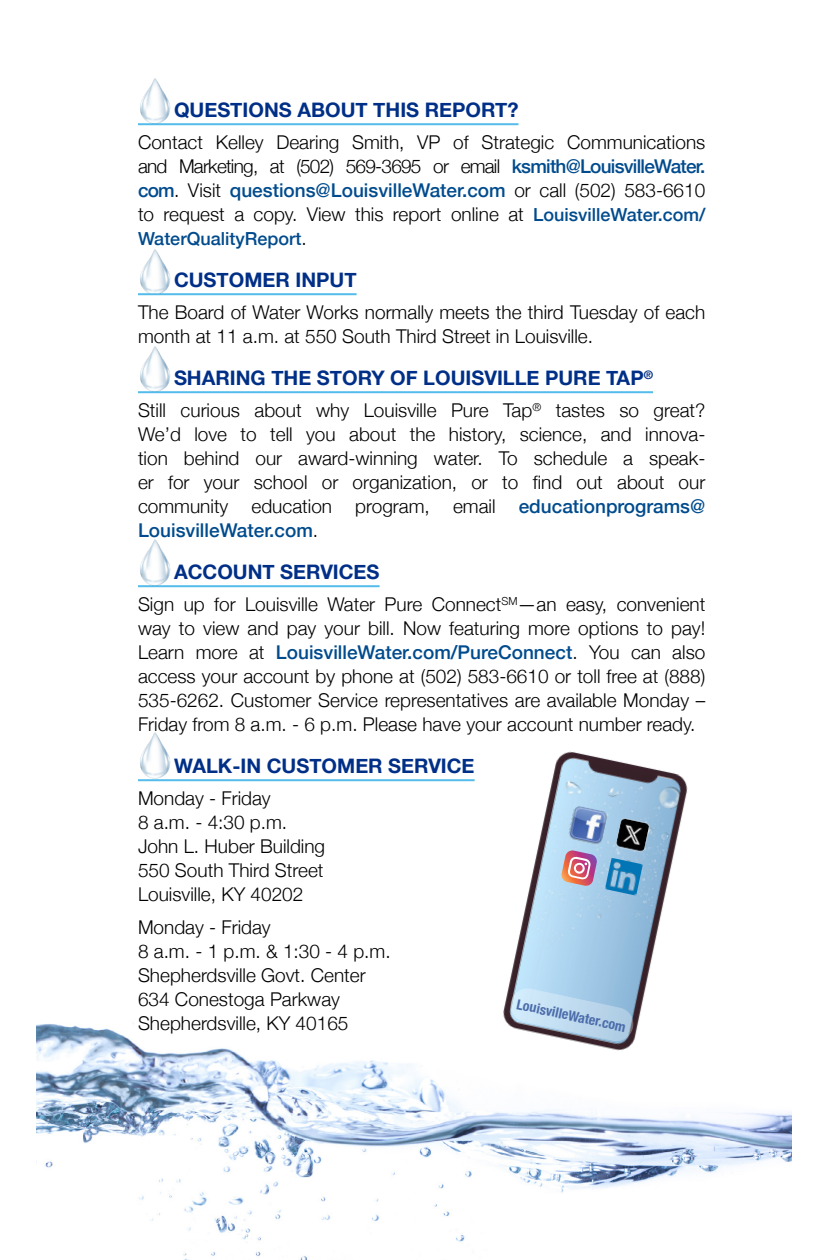
<style>
.page{position:relative;width:828px;height:1260px;background:#fff}
.page>*{position:absolute;margin:0;border:0;box-sizing:border-box;transform-origin:0 0}
.t1{font:700 20px "Helvetica Neue";color:#002f87}
.t2{font:300 19px/24px "Helvetica Neue";color:#000;text-align:justify}
.t3{font:500 18px "Helvetica Neue";color:#004b8d}
.t4{font:700 condensed 14px "Helvetica Neue";color:#002f87}
.s1{font-weight:500;color:#004b8d}
.s2{font-weight:500;font-size:18px;color:#004b8d}
.s3{font-weight:300;font-size:19px;color:#000}
</style>
<div class="page">
<img style="left:36px;top:1023px;width:756px;height:237px">
<img style="left:480px;top:751px;width:231px;height:318px">
<svg style="left:509px;top:987px;width:126px;height:56px;background:#aec5d8"></svg>
<img style="left:605px;top:858px;width:38px;height:38px">
<img style="left:568px;top:805px;width:41px;height:42px">
<svg style="left:561px;top:850px;width:36px;height:36px"></svg>
<img style="left:614px;top:816px;width:39px;height:41px">
<hr style="left:138px;top:123px;width:380px;height:2px;background:#54bceb">
<hr style="left:138px;top:293px;width:219px;height:2px;background:#54bceb">
<hr style="left:138px;top:391px;width:515px;height:2px;background:#54bceb">
<hr style="left:138px;top:585px;width:242px;height:2px;background:#54bceb">
<hr style="left:138px;top:779px;width:337px;height:2px;background:#54bceb">
<img style="left:140px;top:249px;width:30px;height:45px">
<img style="left:140px;top:346px;width:30px;height:46px">
<img style="left:140px;top:539px;width:30px;height:47px">
<img style="left:140px;top:732px;width:30px;height:47px">
<img style="left:140px;top:78px;width:30px;height:46px">
<p class="t1" style="left:174px;top:95px;width:346px">QUESTIONS ABOUT THIS REPORT?</p>
<p class="t2" style="left:138px;top:129px;width:569px">Contact Kelley Dearing Smith, VP of Strategic Communications and Marketing, at (502) 569-3695 or email <span class="s1">ksmith@LouisvilleWater. com</span>. Visit <span class="s1">questions@LouisvilleWater.com</span> or call (502) 583-6610 to request a copy. View this report online at <span class="s2">LouisvilleWater.com/</span></p>
<p class="t3" style="left:138px;top:225px;width:170px">WaterQualityReport<span class="s3">.</span></p>
<p class="t1" style="left:174px;top:265px;width:184px">CUSTOMER INPUT</p>
<p class="t2" style="left:138px;top:299px;width:569px">The Board of Water Works normally meets the third Tuesday of each month at 11 a.m. at 550 South Third Street in Louisville.</p>
<p class="t1" style="left:174px;top:363px;width:481px">SHARING THE STORY OF LOUISVILLE PURE TAP<sup>®</sup></p>
<p class="t2" style="left:138px;top:397px;width:569px">Still curious about why Louisville Pure Tap<sup>®</sup> tastes so great?<br>We’d love to tell you about the history, science, and innova&shy;tion behind our award-winning water. To schedule a speak&shy;er for your school or organization, or to find out about our community education program, email <span class="s1">educationprograms@ LouisvilleWater.com</span>.</p>
<p class="t1" style="left:174px;top:557px;width:207px">ACCOUNT SERVICES</p>
<p class="t2" style="left:138px;top:591px;width:569px">Sign up for Louisville Water Pure Connect<sup>SM</sup>—an easy, convenient way to view and pay your bill. Now featuring more options to pay!<br>Learn more at <span class="s1">LouisvilleWater.com/PureConnect</span>. You can also access your account by phone at (502) 583-6610 or toll free at (888)<br>535-6262. Customer Service representatives are available Monday – Friday from 8 a.m. - 6 p.m. Please have your account number ready.</p>
<p class="t1" style="left:174px;top:751px;width:302px">WALK-IN CUSTOMER SERVICE</p>
<p class="t2" style="left:138px;top:785px;width:189px;text-align:left">Monday - Friday<br>8 a.m. - 4:30 p.m.<br>John L. Huber Building<br>550 South Third Street<br>Louisville, KY 40202</p>
<p class="t2" style="left:138px;top:914px;width:254px;text-align:left">Monday - Friday<br>8 a.m. - 1 p.m. &amp; 1:30 - 4 p.m.<br>Shepherdsville Govt. Center<br>634 Conestoga Parkway<br>Shepherdsville, KY 40165</p>
<p class="t4" style="left:519px;top:992px;width:113px;rotate:12deg">LouisvilleWater.com</p>
</div>
